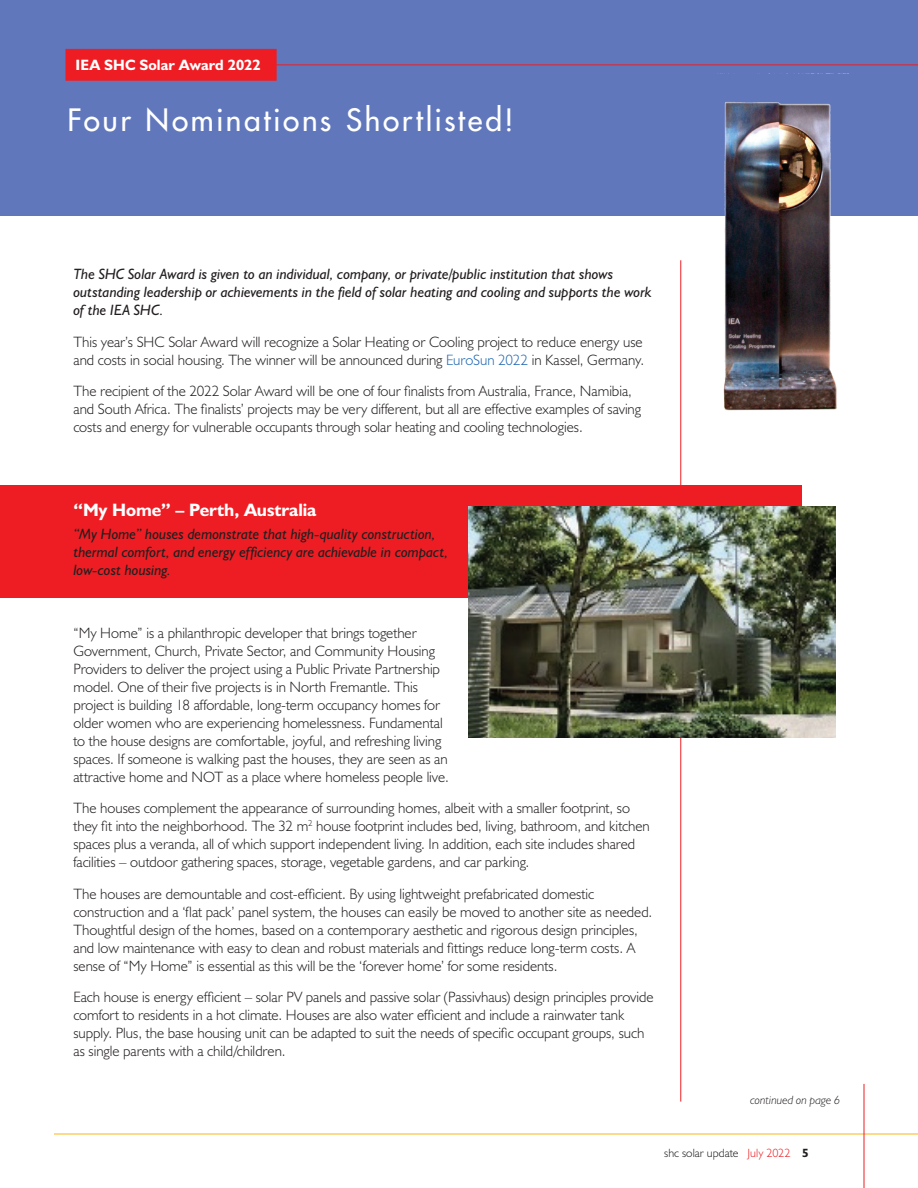
<style>
.page{position:relative;width:918px;height:1188px;background:#fff}
.page>*{position:absolute;margin:0;border:0;box-sizing:border-box;transform-origin:0 0}
.t1{font:30px "Futura";letter-spacing:.085em;color:#fff}
.t2{font:700 18px "Humanist 521 BT";color:#fff}
.t3{font:300 15px/18px "Humanist 521 BT";color:#231f20}
.t4{font:italic 15px/18px "Humanist 521 BT";color:#231f20}
.t5{font:700 15px "Humanist 521 BT";letter-spacing:.005em;color:#fff}
.t6{font:300 12px "Humanist 521 BT";letter-spacing:.005em;color:#231f20}
.t7{font:italic 300 12px "Humanist 521 BT";letter-spacing:.005em;color:#231f20}
.s1{color:#1e67b3}
.s2{color:#ee1d23}
.s3{font-weight:700}
</style>
<div class="page">
<hr style="left:54px;top:1134px;width:864px;height:1px;background:#fcb615">
<hr style="left:864px;top:1084px;width:1px;height:104px;background:#ee1d23">
<div style="left:0;top:486px;width:801px;height:112px;background:#ee1d23"></div>
<div style="left:0;top:0;width:918px;height:216px;background:#6077bb"></div>
<div style="left:66px;top:49px;width:210px;height:32px;background:#ee1d23;border:1px solid #ee1d23"></div>
<hr style="left:274px;top:64px;width:644px;height:1px;background:#ee1d23">
<hr style="left:680px;top:260px;width:1px;height:842px;background:#ee1d23">
<img style="left:469px;top:507px;width:367px;height:231px">
<img style="left:720px;top:73px;width:129px;height:338px">
<p class="t5" style="left:76px;top:55px;width:186px">IEA SHC Solar Award 2022</p>
<h1 class="t1" style="left:68px;top:101px;width:448px">Four Nominations Shortlisted!</h1>
<p class="t4" style="left:73px;top:265px;width:580px">The SHC Solar Award is given to an individual, company, or private/public institution that shows outstanding leadership or achievements in the field of solar heating and cooling and supports the work of the IEA SHC.</p>
<p class="t3" style="left:73px;top:332px;width:572px">This year’s SHC Solar Award will recognize a Solar Heating or Cooling project to reduce energy use and costs in social housing. The winner will be announced during <span class="s1">EuroSun 2022</span> in Kassel, Germany.</p>
<p class="t3" style="left:73px;top:382px;width:569px">The recipient of the 2022 Solar Award will be one of four finalists from Australia, France, Namibia, and South Africa. The finalists’ projects may be very different, but all are effective examples of saving costs and energy for vulnerable occupants through solar heating and cooling technologies.</p>
<p class="t2" style="left:73px;top:499px;width:245px">“My Home” – Perth, Australia</p>
<p class="t4" style="left:73px;top:524px;width:376px">“My Home” houses demonstrate that high-quality construction, thermal comfort, and energy efficiency are achievable in compact, low-cost housing.</p>
<p class="t3" style="left:73px;top:623px;width:377px">“My Home” is a philanthropic developer that brings together Government, Church, Private Sector, and Community Housing Providers to deliver the project using a Public Private Partnership model. One of their five projects is in North Fremantle. This project is building 18 affordable, long-term occupancy homes for older women who are experiencing homelessness. Fundamental to the house designs are comfortable, joyful, and refreshing living spaces. If someone is walking past the houses, they are seen as an attractive home and NOT as a place where homeless people live.</p>
<p class="t3" style="left:73px;top:799px;width:578px">The houses complement the appearance of surrounding homes, albeit with a smaller footprint, so they fit into the neighborhood. The 32 m<sup>2</sup> house footprint includes bed, living, bathroom, and kitchen spaces plus a veranda, all of which support independent living. In addition, each site includes shared facilities – outdoor gathering spaces, storage, vegetable gardens, and car parking.</p>
<p class="t3" style="left:73px;top:884px;width:580px">The houses are demountable and cost-efficient. By using lightweight prefabricated domestic construction and a ‘flat pack’ panel system, the houses can easily be moved to another site as needed.<br>Thoughtful design of the homes, based on a contemporary aesthetic and rigorous design principles, and low maintenance with easy to clean and robust materials and fittings reduce long-term costs. A sense of “My Home” is essential as this will be the ‘forever home’ for some residents.</p>
<p class="t3" style="left:73px;top:988px;width:582px">Each house is energy efficient – solar PV panels and passive solar (Passivhaus) design principles provide comfort to residents in a hot climate. Houses are also water efficient and include a rainwater tank supply. Plus, the base housing unit can be adapted to suit the needs of specific occupant groups, such as single parents with a child/children.</p>
<p class="t7" style="left:750px;top:1093px;width:92px">continued on page 6</p>
<p class="t6" style="left:664px;top:1145px;width:146px">shc solar update <span class="s2">July 2022</span> <span class="s3">5</span></p>
</div>
